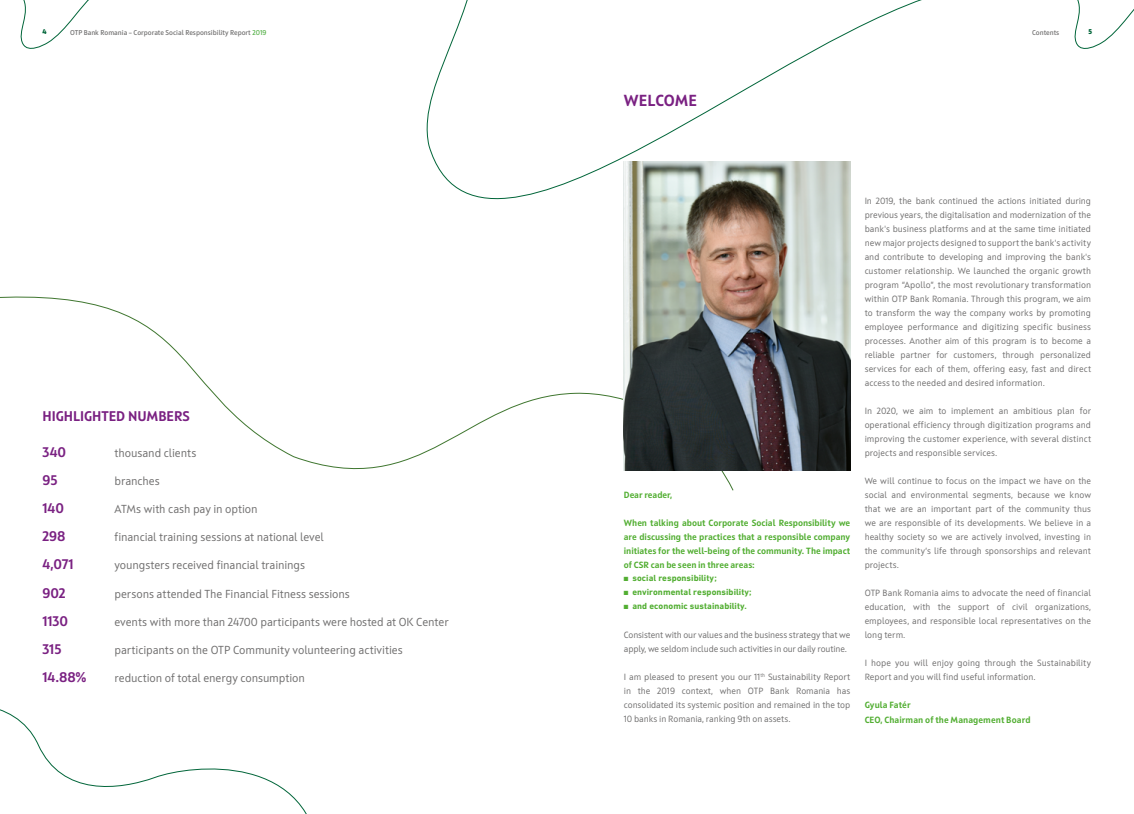
<style>
.page{position:relative;width:1134px;height:814px;background:#fff}
.page>*{position:absolute;margin:0;border:0;box-sizing:border-box;transform-origin:0 0}
.t1{font:700 16px "Squad";color:#7a2182}
.t2{font:700 14px "Squad";letter-spacing:-.005em;color:#7a2182}
.t3{font:700 13.9px "Squad";letter-spacing:-.005em;color:#7a2182}
.t4{font:11.6px "Squad";letter-spacing:-.005em;color:#706f6f}
.t5{font:9px/14px "Squad";color:#706f6f;text-align:justify}
.t6{font:700 9px/14px "Squad";color:#52ae32;text-align:justify}
.t7{font:700 9px "DIN Next W1 G";letter-spacing:.005em;color:#52ae32}
.t8{font:600 7px "Squad";color:#706f6f}
.t9{font:800 7px "Squad";color:#006539}
.s1{color:#54b047}
</style>
<div class="page">
<svg style="left:20px;top:0;width:69px;height:49px"></svg>
<svg style="left:1074px;top:0;width:60px;height:49px"></svg>
<svg style="left:0;top:296px;width:734px;height:195px"></svg>
<svg style="left:0;top:709px;width:307px;height:105px"></svg>
<img style="left:624px;top:315px;width:227px;height:156px">
<svg style="left:414px;top:0;width:508px;height:315px"></svg>
<p class="t9" style="left:43px;top:27px;width:6px">4</p>
<p class="t8" style="left:70px;top:28px;width:198px">OTP Bank Romania – Corporate Social Responsibility Report <span class="s1">2019</span></p>
<p class="t9" style="left:1088px;top:27px;width:5px">5</p>
<p class="t8" style="left:1032px;top:28px;width:29px">Contents</p>
<h2 class="t2" style="left:43px;top:407px;width:149px">HIGHLIGHTED NUMBERS</h2>
<h3 class="t3" style="left:43px;top:443px;width:25px">340</h3>
<p class="t4" style="left:115px;top:446px;width:83px">thousand clients</p>
<h3 class="t3" style="left:43px;top:471px;width:17px">95</h3>
<p class="t4" style="left:115px;top:474px;width:47px">branches</p>
<h3 class="t3" style="left:43px;top:499px;width:23px">140</h3>
<p class="t4" style="left:115px;top:502px;width:145px">ATMs with cash pay in option</p>
<h3 class="t3" style="left:43px;top:527px;width:25px">298</h3>
<p class="t4" style="left:115px;top:530px;width:211px">financial training sessions at national level</p>
<h3 class="t3" style="left:43px;top:555px;width:33px">4,071</h3>
<p class="t4" style="left:115px;top:558px;width:192px">youngsters received financial trainings</p>
<h3 class="t3" style="left:43px;top:584px;width:25px">902</h3>
<p class="t4" style="left:115px;top:586px;width:237px">persons attended The Financial Fitness sessions</p>
<h3 class="t3" style="left:43px;top:612px;width:27px">1130</h3>
<p class="t4" style="left:115px;top:614px;width:336px">events with more than 24700 participants were hosted at OK Center</p>
<h3 class="t3" style="left:43px;top:640px;width:20px">315</h3>
<p class="t4" style="left:115px;top:642px;width:290px">participants on the OTP Community volunteering activities</p>
<h3 class="t3" style="left:43px;top:668px;width:45px">14.88%</h3>
<p class="t4" style="left:115px;top:670px;width:192px">reduction of total energy consumption</p>
<h1 class="t1" style="left:624px;top:90px;width:75px">WELCOME</h1>
<p class="t6" style="left:624px;top:488px;width:50px">Dear reader,</p>
<p class="t6" style="left:624px;top:516px;width:228px">When talking about Corporate Social Responsibility we are discussing the practices that a responsible company initiates for the well-being of the community. The impact of CSR can be seen in three areas:</p>
<p class="t7" style="left:624px;top:573px;width:94px">■ social responsibility;</p>
<p class="t7" style="left:624px;top:587px;width:129px">■ environmental responsibility;</p>
<p class="t7" style="left:624px;top:601px;width:124px">■ and economic sustainability.</p>
<p class="t5" style="left:624px;top:628px;width:228px">Consistent with our values and the business strategy that we apply, we seldom include such activities in our daily routine.</p>
<p class="t5" style="left:624px;top:670px;width:228px">I am pleased to present you our 11<sup>th</sup> Sustainability Report in the 2019 context, when OTP Bank Romania has consolidated its systemic position and remained in the top 10 banks in Romania, ranking 9th on assets.</p>
<p class="t5" style="left:865px;top:194px;width:228px">In 2019, the bank continued the actions initiated during previous years, the digitalisation and modernization of the bank's business platforms and at the same time initiated new major projects designed to support the bank's activity and contribute to developing and improving the bank's customer relationship. We launched the organic growth program “Apollo”, the most revolutionary transformation within OTP Bank Romania. Through this program, we aim to transform the way the company works by promoting employee performance and digitizing specific business processes. Another aim of this program is to become a reliable partner for customers, through personalized services for each of them, offering easy, fast and direct access to the needed and desired information.</p>
<p class="t5" style="left:865px;top:404px;width:228px">In 2020, we aim to implement an ambitious plan for operational efficiency through digitization programs and improving the customer experience, with several distinct projects and responsible services.</p>
<p class="t5" style="left:865px;top:474px;width:228px">We will continue to focus on the impact we have on the social and environmental segments, because we know that we are an important part of the community thus we are responsible of its developments. We believe in a healthy society so we are actively involved, investing in the community’s life through sponsorships and relevant projects.</p>
<p class="t5" style="left:865px;top:586px;width:228px">OTP Bank Romania aims to advocate the need of financial education, with the support of civil organizations, employees, and responsible local representatives on the long term.</p>
<p class="t5" style="left:865px;top:656px;width:228px">I hope you will enjoy going through the Sustainability<br>Report and you will find useful information.</p>
<p class="t6" style="left:865px;top:698px;width:167px">Gyula Fatér<br>CEO, Chairman of the Management Board</p>
</div>
